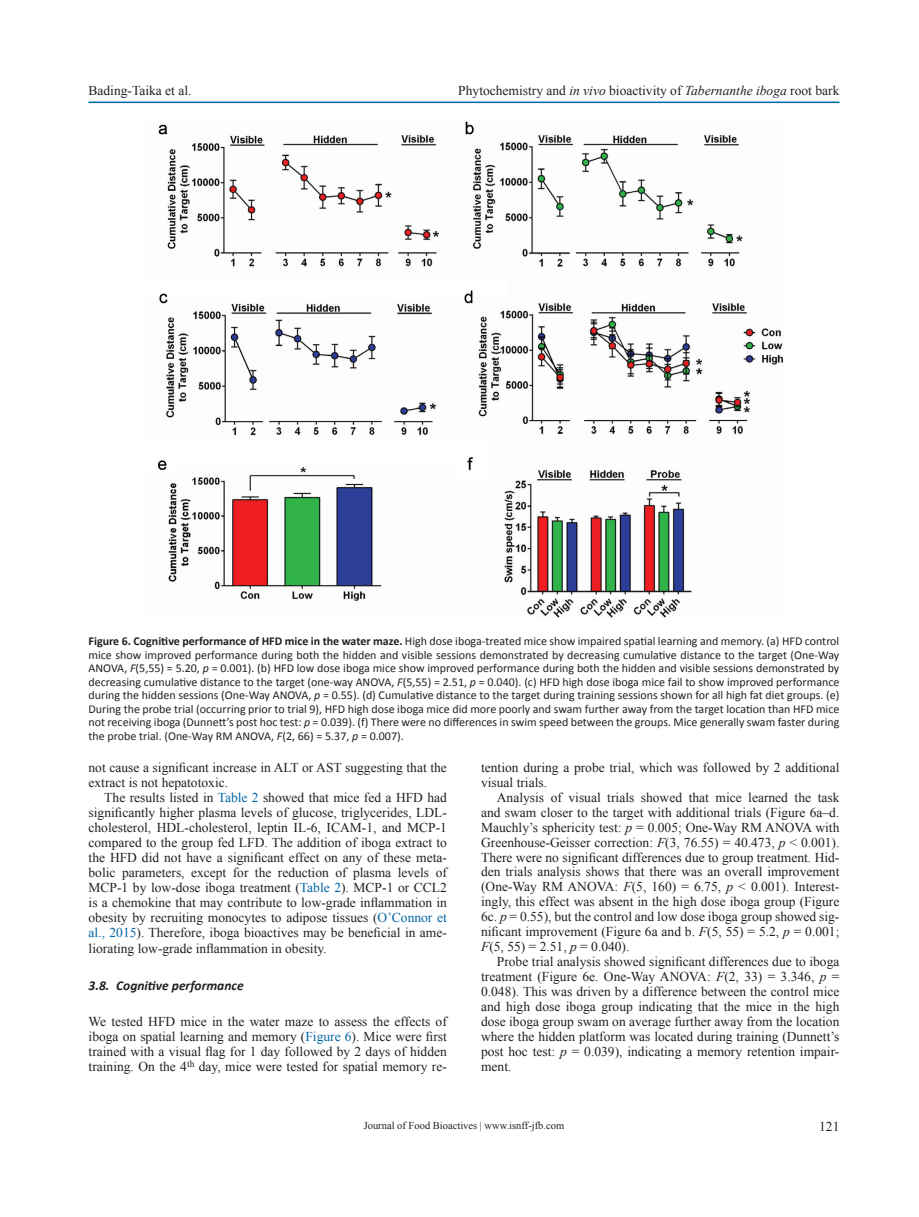
<style>
.page{position:relative;width:919px;height:1217px;background:#fff}
.page>*{position:absolute;margin:0;border:0;box-sizing:border-box;transform-origin:0 0}
.t1{font:13.5px/15px "Times New Roman";color:#231f20;text-align:justify}
.t2{font:italic 700 13.5px "Calibri";color:#231f20}
.t3{font:12px/13.5px "Calibri";color:#231f20;text-align:justify}
.t4{font:10.5px "Times New Roman";color:#231f20}
.s1{font-style:italic}
.s2{font-weight:700}
.s3{color:#0065a4}
</style>
<div class="page">
<hr style="left:88px;top:101px;width:751px;height:2px;background:#0065a4">
<img style="left:158px;top:121px;width:625px;height:497px">
<p class="t1" style="left:88px;top:82px;width:104px">Bading-Taika et al.</p>
<p class="t1" style="left:458px;top:82px;width:382px">Phytochemistry and <span class="s1">in vivo</span> bioactivity of <span class="s1">Tabernanthe iboga</span> root bark</p>
<p class="t3" style="left:88px;top:634px;width:752px"><span class="s2">Figure 6. Cognitive performance of HFD mice in the water maze.</span> High dose iboga-treated mice show impaired spatial learning and memory. (a) HFD control mice show improved performance during both the hidden and visible sessions demonstrated by decreasing cumulative distance to the target (One-Way ANOVA, <span class="s1">F</span>(5,55) = 5.20, <span class="s1">p</span> = 0.001). (b) HFD low dose iboga mice show improved performance during both the hidden and visible sessions demonstrated by decreasing cumulative distance to the target (one-way ANOVA, <span class="s1">F</span>(5,55) = 2.51, <span class="s1">p</span> = 0.040). (c) HFD high dose iboga mice fail to show improved performance during the hidden sessions (One-Way ANOVA, <span class="s1">p</span> = 0.55). (d) Cumulative distance to the target during training sessions shown for all high fat diet groups. (e)<br>During the probe trial (occurring prior to trial 9), HFD high dose iboga mice did more poorly and swam further away from the target location than HFD mice not receiving iboga (Dunnett’s post hoc test: <span class="s1">p</span> = 0.039). (f) There were no differences in swim speed between the groups. Mice generally swam faster during the probe trial. (One-Way RM ANOVA, <span class="s1">F</span>(2, 66) = 5.37, <span class="s1">p</span> = 0.007).</p>
<p class="t1" style="left:88px;top:759px;width:360px">not cause a significant increase in ALT or AST suggesting that the extract is not hepatotoxic.</p>
<p class="t1" style="left:89px;top:789px;width:360px;text-indent:16px">The results listed in <span class="s3">Table 2</span> showed that mice fed a HFD had significantly higher plasma levels of glucose, triglycerides, LDL&shy;cholesterol, HDL-cholesterol, leptin IL-6, ICAM-1, and MCP-1 compared to the group fed LFD. The addition of iboga extract to the HFD did not have a significant effect on any of these meta&shy;bolic parameters, except for the reduction of plasma levels of MCP-1 by low-dose iboga treatment (<span class="s3">Table 2</span>). MCP-1 or CCL2 is a chemokine that may contribute to low-grade inflammation in obesity by recruiting monocytes to adipose tissues (<span class="s3">O’Connor et al., 2015</span>). Therefore, iboga bioactives may be beneficial in ame&shy;liorating low-grade inflammation in obesity.</p>
<p class="t2" style="left:89px;top:975px;width:156px">3.8. Cognitive performance</p>
<p class="t1" style="left:89px;top:1013px;width:360px">We tested HFD mice in the water maze to assess the effects of iboga on spatial learning and memory (<span class="s3">Figure 6</span>). Mice were first trained with a visual flag for 1 day followed by 2 days of hidden training. On the 4<sup>th</sup> day, mice were tested for spatial memory re-</p>
<p class="t1" style="left:481px;top:759px;width:360px">tention during a probe trial, which was followed by 2 additional visual trials.</p>
<p class="t1" style="left:481px;top:789px;width:360px;text-indent:16px">Analysis of visual trials showed that mice learned the task and swam closer to the target with additional trials (Figure 6a–d.<br>Mauchly’s sphericity test: <span class="s1">p</span> = 0.005; One-Way RM ANOVA with Greenhouse-Geisser correction: <span class="s1">F</span>(3, 76.55) = 40.473, <span class="s1">p</span> &lt; 0.001).<br>There were no significant differences due to group treatment. Hid&shy;den trials analysis shows that there was an overall improvement (One-Way RM ANOVA: <span class="s1">F</span>(5, 160) = 6.75, <span class="s1">p</span> &lt; 0.001). Interest&shy;ingly, this effect was absent in the high dose iboga group (Figure 6c. <span class="s1">p</span> = 0.55), but the control and low dose iboga group showed sig&shy;nificant improvement (Figure 6a and b. <span class="s1">F</span>(5, 55) = 5.2, <span class="s1">p</span> = 0.001; <span class="s1">F</span>(5, 55) = 2.51, <span class="s1">p</span> = 0.040).</p>
<p class="t1" style="left:481px;top:953px;width:360px;text-indent:16px">Probe trial analysis showed significant differences due to iboga treatment (Figure 6e. One-Way ANOVA: <span class="s1">F</span>(2, 33) = 3.346, <span class="s1">p</span> = 0.048). This was driven by a difference between the control mice and high dose iboga group indicating that the mice in the high dose iboga group swam on average further away from the location where the hidden platform was located during training (Dunnett’s post hoc test: <span class="s1">p</span> = 0.039), indicating a memory retention impair&shy;ment.</p>
<p class="t4" style="left:363px;top:1117px;width:202px">Journal of Food Bioactives | www.isnff-jfb.com</p>
<p class="t1" style="left:819px;top:1118px;width:22px">121</p>
</div>
